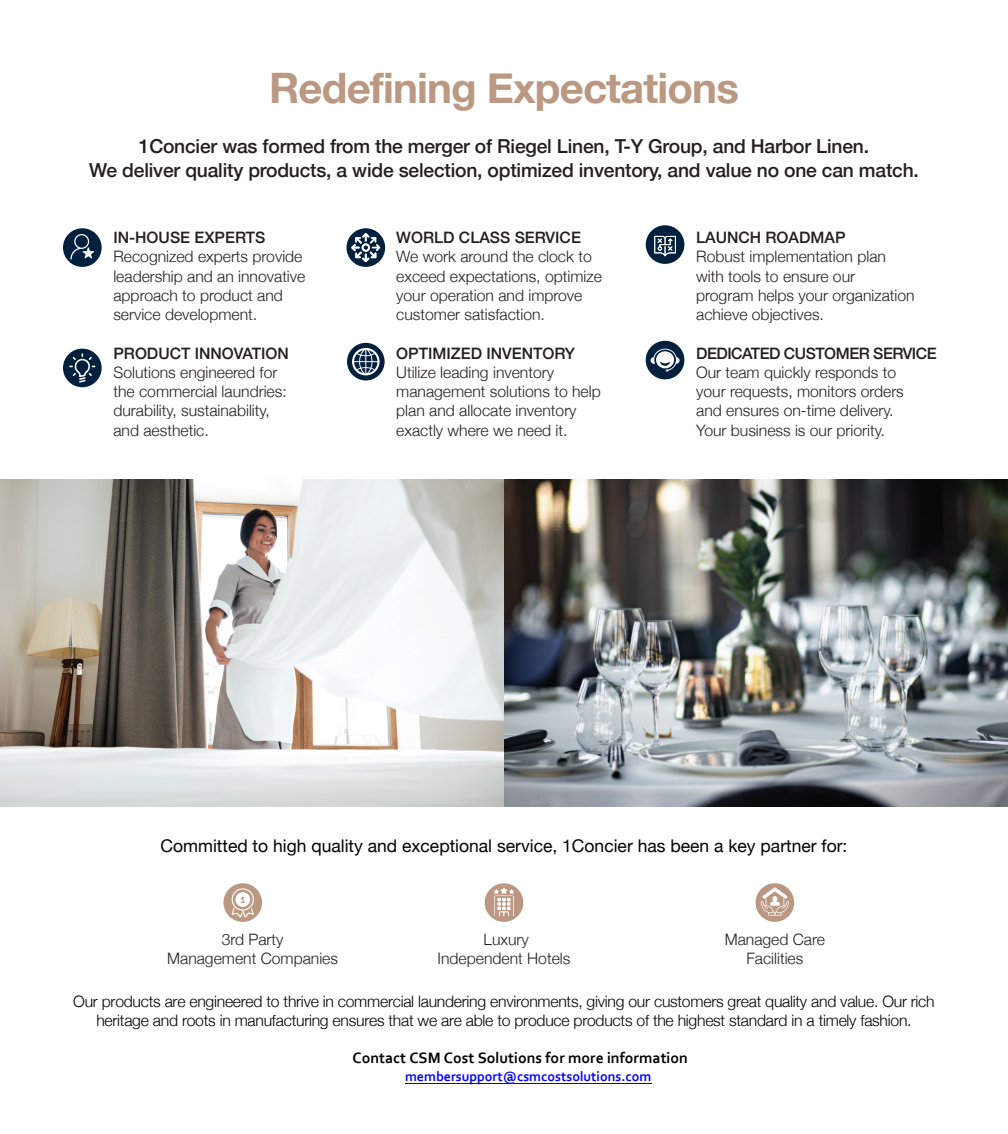
<style>
.page{position:relative;width:1008px;height:1134px;background:#fff}
.page>*{position:absolute;margin:0;border:0;box-sizing:border-box;transform-origin:0 0}
.WN-Item_Head_Medium{font:700 42px "Helvetica Neue";letter-spacing:-.02em;color:#bb9882}
.t1{font:500 19.25px "Helvetica Neue";letter-spacing:-.01em;color:#231f20}
.t2{font:17.5px "Helvetica Neue";color:#000}
.t3{font:300 15.75px/19.2px "Helvetica Neue";color:#231f20}
.t4{font:300 15.75px/18.9px "Helvetica Neue";letter-spacing:-.015em;color:#000;text-align:center}
.t5{font:500 15.75px "Helvetica Neue";color:#231f20}
.t6{font:700 15.75px "Corbel";color:#000}
.t7{font:500 15.75px "Helvetica Neue";letter-spacing:-.03em;color:#231f20}
.t8{font:700 14px "Corbel";color:#00f}
</style>
<div class="page">
<svg style="left:63px;top:228px;width:39px;height:39px"></svg>
<svg style="left:346px;top:228px;width:39px;height:39px"></svg>
<svg style="left:646px;top:341px;width:38px;height:38px"></svg>
<svg style="left:63px;top:349px;width:39px;height:38px"></svg>
<svg style="left:646px;top:225px;width:38px;height:39px"></svg>
<svg style="left:347px;top:343px;width:38px;height:37px"></svg>
<img style="left:0;top:479px;width:1008px;height:328px">
<div style="left:756px;top:883px;width:38px;height:39px;background:#bb9882;border-radius:50%"></div>
<svg style="left:761px;top:887px;width:28px;height:29px"></svg>
<div style="left:223px;top:883px;width:39px;height:39px;background:#bb9882;border-radius:50%"></div>
<div style="left:235px;top:892px;width:15px;height:15px;border:1px solid #fff;border-radius:50%"></div>
<svg style="left:231px;top:894px;width:24px;height:25px"></svg>
<div style="left:232px;top:888px;width:22px;height:23px;border:1px solid #fff;border-radius:50%"></div>
<div style="left:485px;top:883px;width:38px;height:39px;background:#bb9882;border-radius:50%"></div>
<svg style="left:494px;top:887px;width:20px;height:29px"></svg>
<hr style="left:405px;top:1083px;width:246px;height:1px;background:#00f">
<p class="WN-Item_Head_Medium" style="left:269px;top:56px;width:471px">Redefining Expectations</p>
<p class="t1" style="left:139px;top:130px;width:732px">1Concier was formed from the merger of Riegel Linen, T-Y Group, and Harbor Linen.</p>
<p class="t1" style="left:89px;top:155px;width:831px">We deliver quality products, a wide selection, optimized inventory, and value no one can match.</p>
<p class="t5" style="left:113px;top:225px;width:154px">IN-HOUSE EXPERTS</p>
<p class="t3" style="left:113px;top:246px;width:193px">Recognized experts provide leadership and an innovative approach to product and service development.</p>
<p class="t5" style="left:113px;top:340px;width:177px">PRODUCT INNOVATION</p>
<p class="t3" style="left:113px;top:362px;width:175px">Solutions engineered for the commercial laundries: durability, sustainability, and aesthetic.</p>
<p class="t5" style="left:396px;top:225px;width:186px">WORLD CLASS SERVICE</p>
<p class="t3" style="left:396px;top:246px;width:207px">We work around the clock to exceed expectations, optimize your operation and improve customer satisfaction.</p>
<p class="t5" style="left:396px;top:340px;width:180px">OPTIMIZED INVENTORY</p>
<p class="t3" style="left:396px;top:362px;width:159px">Utilize leading inventory</p>
<p class="t3" style="left:396px;top:381px;width:206px">management solutions to help plan and allocate inventory exactly where we need it.</p>
<p class="t5" style="left:696px;top:225px;width:151px">LAUNCH ROADMAP</p>
<p class="t3" style="left:696px;top:246px;width:220px">Robust implementation plan with tools to ensure our program helps your organization achieve objectives.</p>
<p class="t7" style="left:696px;top:340px;width:242px">DEDICATED CUSTOMER SERVICE</p>
<p class="t3" style="left:696px;top:362px;width:209px">Our team quickly responds to your requests, monitors orders and ensures on-time delivery.</p>
<p class="t3" style="left:696px;top:419px;width:190px">Your business is our priority.</p>
<p class="t2" style="left:161px;top:833px;width:688px">Committed to high quality and exceptional service, 1Concier has been a key partner for:</p>
<p class="t3" style="left:167px;top:928px;width:172px;text-align:center">3rd Party<br>Management Companies</p>
<p class="t3" style="left:438px;top:928px;width:134px;text-align:center">Luxury<br>Independent Hotels</p>
<p class="t3" style="left:725px;top:928px;width:102px;text-align:center">Managed Care<br>Facilities</p>
<p class="t4" style="left:73px;top:991px;width:863px">Our products are engineered to thrive in commercial laundering environments, giving our customers great quality and value. Our rich heritage and roots in manufacturing ensures that we are able to produce products of the highest standard in a timely fashion.</p>
<p class="t6" style="left:353px;top:1048px;width:337px">Contact CSM Cost Solutions for more information</p>
<p class="t8" style="left:405px;top:1067px;width:248px">membersupport@csmcostsolutions.com</p>
</div>
